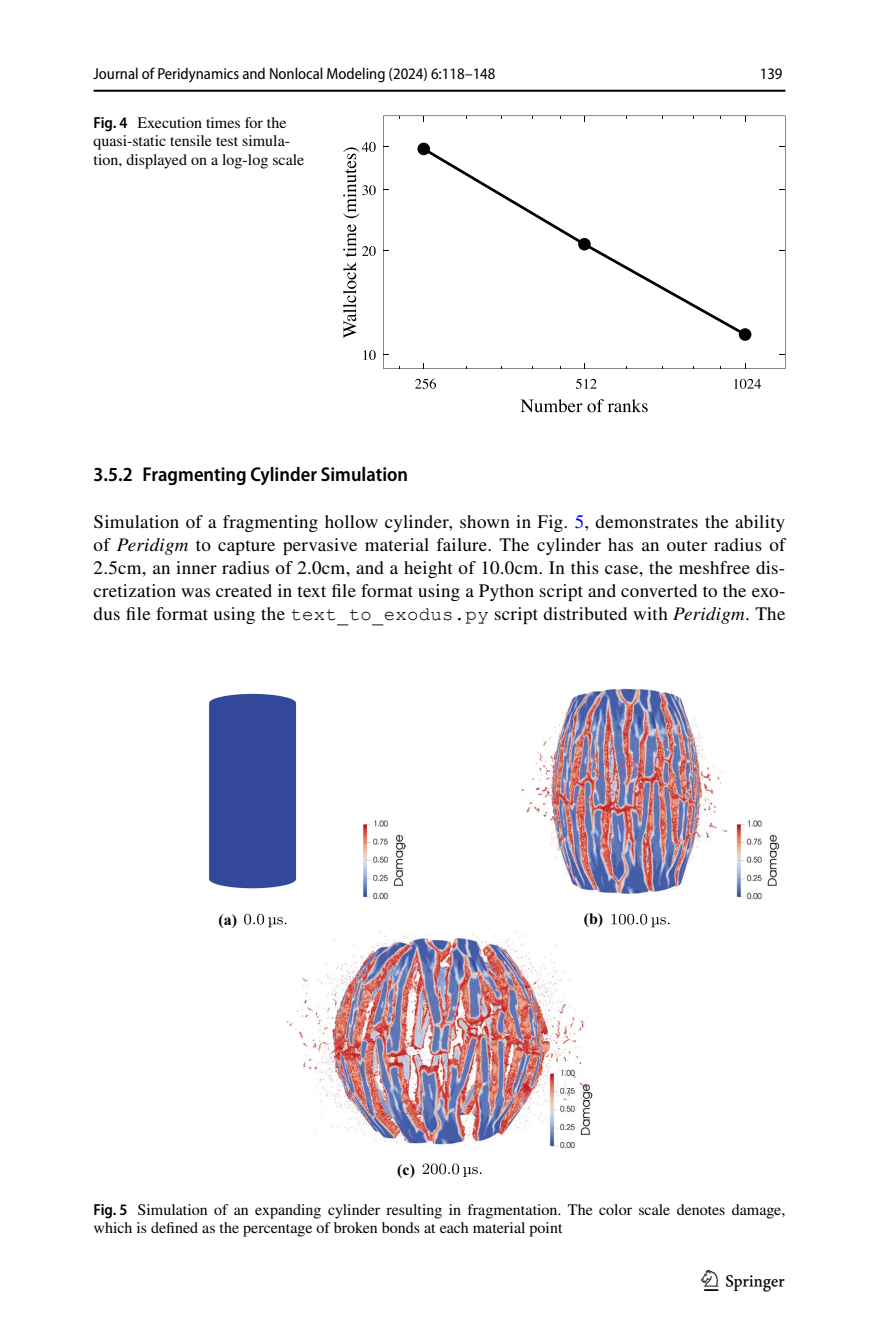
<style>
.page{position:relative;width:879px;height:1333px;background:#fff}
.page>*{position:absolute;margin:0;border:0;box-sizing:border-box;transform-origin:0 0}
.t1{font:30px "Springnew Regular 4";color:#000}
.t2{font:600 semi-condensed 20px "Myriad Pro";color:#000}
.t3{font:19px/23px "STIX";letter-spacing:.015em;color:#000;text-align:justify}
.t4{font:16px/18.4px "STIX";color:#000}
.t5{font:semi-condensed 16px "Myriad Pro";color:#000}
.t6{font:700 16px "Times New Roman";color:#050200}
.s1{font-family:"Myriad Pro";font-weight:600;font-stretch:semi-condensed}
.s2{color:#00f}
.s3{font-style:italic}
.s4{font-family:"Courier New"}
</style>
<div class="page">
<hr style="left:94px;top:90px;width:691px;height:2px;background:#000">
<svg style="left:363px;top:350px;width:13px;height:10px"></svg>
<svg style="left:362px;top:246px;width:14px;height:10px"></svg>
<svg style="left:415px;top:378px;width:21px;height:11px"></svg>
<svg style="left:576px;top:378px;width:21px;height:11px"></svg>
<svg style="left:734px;top:379px;width:27px;height:10px"></svg>
<svg style="left:343px;top:224px;width:13px;height:114px"></svg>
<svg style="left:343px;top:142px;width:33px;height:76px"></svg>
<svg style="left:520px;top:399px;width:128px;height:13px"></svg>
<svg style="left:383px;top:116px;width:402px;height:253px"></svg>
<img style="left:209px;top:693px;width:196px;height:206px">
<svg style="left:244px;top:913px;width:42px;height:14px"></svg>
<img style="left:521px;top:688px;width:259px;height:212px">
<svg style="left:611px;top:913px;width:58px;height:14px"></svg>
<img style="left:286px;top:931px;width:306px;height:218px">
<svg style="left:423px;top:1163px;width:58px;height:13px"></svg>
<p class="t5" style="left:94px;top:65px;width:403px">Journal of Peridynamics and Nonlocal Modeling (2024) 6:118–148</p>
<p class="t5" style="left:760px;top:65px;width:24px">139</p>
<p class="t4" style="left:94px;top:114px;width:212px"><span class="s1">Fig. 4</span> Execution times for the quasi-static tensile test simula&shy;tion, displayed on a log-log scale</p>
<p class="t2" style="left:94px;top:463px;width:316px">3.5.2 Fragmenting Cylinder Simulation</p>
<p class="t3" style="left:94px;top:511px;width:693px">Simulation of a fragmenting hollow cylinder, shown in Fig. <span class="s2">5</span>, demonstrates the ability of <span class="s3">Peridigm</span> to capture pervasive material failure. The cylinder has an outer radius of 2.5cm, an inner radius of 2.0cm, and a height of 10.0cm. In this case, the meshfree dis&shy;cretization was created in text file format using a Python script and converted to the exo&shy;dus file format using the <span class="s4">text_to_exodus.py</span> script distributed with <span class="s3">Peridigm</span>. The</p>
<p class="t6" style="left:219px;top:908px;width:20px">(a)</p>
<p class="t6" style="left:584px;top:907px;width:21px">(b)</p>
<p class="t6" style="left:397px;top:1158px;width:19px">(c)</p>
<p class="t4" style="left:94px;top:1201px;width:693px"><span class="s1">Fig. 5</span> Simulation of an expanding cylinder resulting in fragmentation. The color scale denotes damage, which is defined as the percentage of broken bonds at each material point</p>
<h1 class="t1" style="left:704px;top:1269px;width:83px">1 3</h1>
</div>
